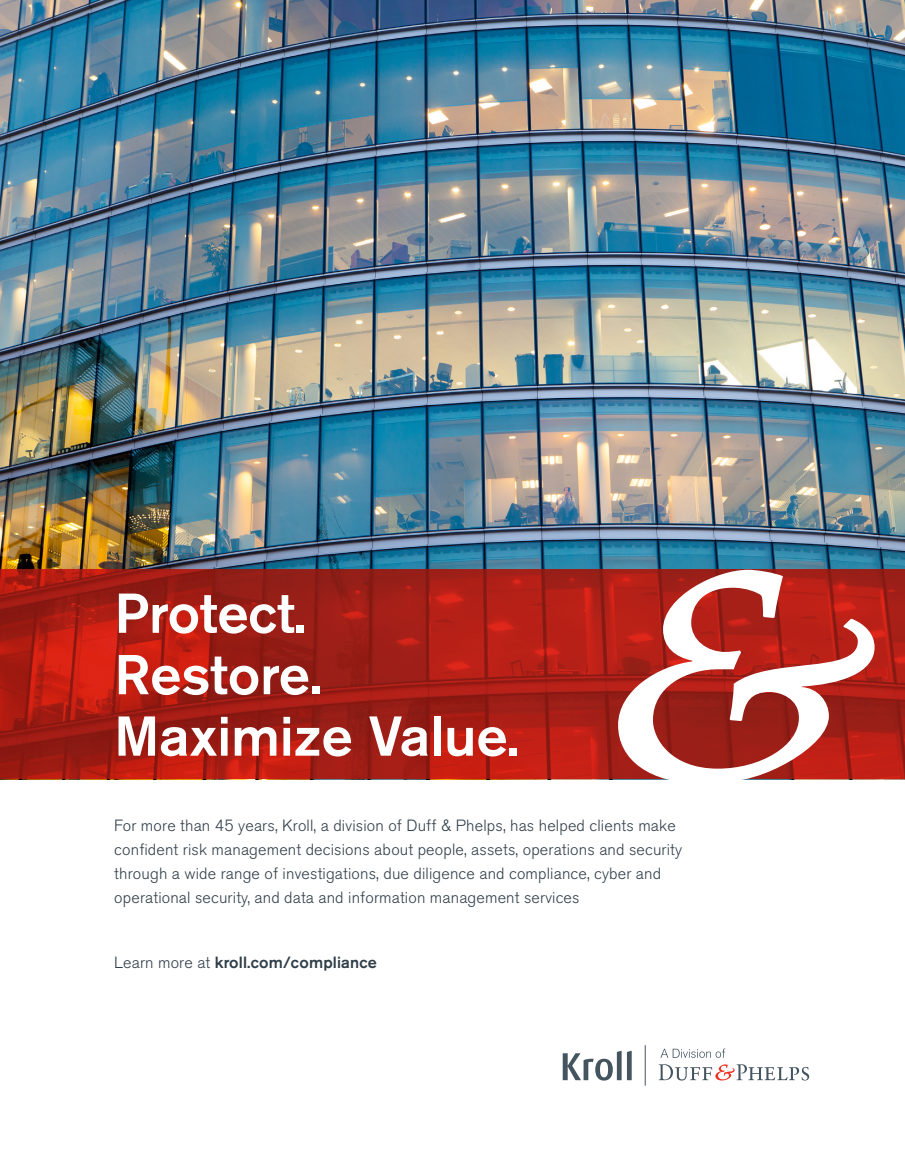
<style>
.page{position:relative;width:905px;height:1168px;background:#fff}
.page>*{position:absolute;margin:0;border:0;box-sizing:border-box;transform-origin:0 0}
.t1{font:500 55.5px/61.5px "Akzidenz Grotesk BQ";color:#fff}
.t2{font:300 16.2px/24.2px "Akzidenz Grotesk BQ";letter-spacing:.01em;color:#303e49}
.t3{font:500 16.2px "Akzidenz Grotesk BQ";letter-spacing:.01em;color:#303e49}
.s1{font-weight:300}
</style>
<div class="page">
<img style="left:0;top:0;width:904px;height:569px">
<svg style="left:0;top:569px;width:904px;height:210px;background:#a81d14"></svg>
<svg style="left:618px;top:570px;width:256px;height:210px"></svg>
<hr style="left:644px;top:1045px;width:1px;height:40px;background:#455560">
<svg style="left:658px;top:1064px;width:151px;height:16px"></svg>
<svg style="left:660px;top:1048px;width:65px;height:10px"></svg>
<svg style="left:562px;top:1050px;width:69px;height:30px"></svg>
<h1 class="t1" style="left:114px;top:581px;width:406px">Protect.<br>Restore.<br>Maximize Value.</h1>
<p class="t2" style="left:114px;top:813px;width:569px">For more than 45 years, Kroll, a division of Duff &amp; Phelps, has helped clients make confident risk management decisions about people, assets, operations and security through a wide range of investigations, due diligence and compliance, cyber and operational security, and data and information management services</p>
<p class="t3" style="left:114px;top:952px;width:264px"><span class="s1">Learn more at</span> kroll.com/compliance</p>
</div>
